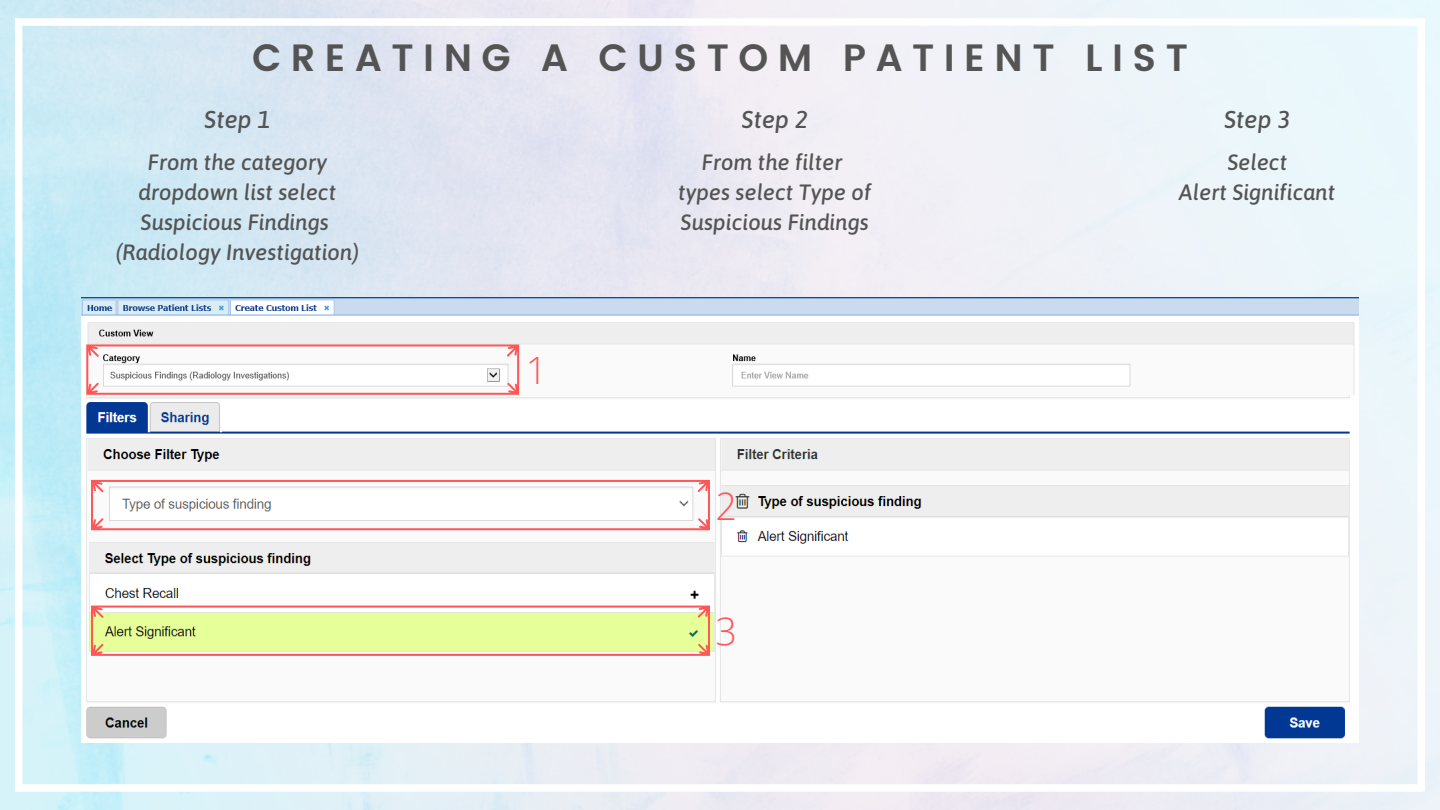
<style>
.page{position:relative;width:1440px;height:810px;background:#fff}
.page>*{position:absolute;margin:0;border:0;box-sizing:border-box;transform-origin:0 0}
.t1{font:600 38px "Poppins";letter-spacing:.25em;color:#545454}
.t2{font:300 37.7px "Open Sans";color:#ff5757}
.t3{font:italic 500 24.4px "Asap";color:#545454}
.t4{font:italic 500 22.2px "Asap";color:#545454}
</style>
<div class="page">
<img style="left:81px;top:297px;width:1278px;height:442px">
<svg style="left:86px;top:344px;width:433px;height:51px"></svg>
<svg style="left:91px;top:480px;width:619px;height:50px"></svg>
<svg style="left:91px;top:606px;width:619px;height:50px;background:#e8eda1"></svg>
<p class="t1" style="left:252px;top:36px;width:937px">CREATING A CUSTOM PATIENT LIST</p>
<p class="t3" style="left:204px;top:105px;width:68px">Step 1</p>
<p class="t4" style="left:148px;top:149px;width:181px">From the category</p>
<p class="t4" style="left:139px;top:179px;width:199px">dropdown list select</p>
<p class="t4" style="left:141px;top:209px;width:190px">Suspicious Findings</p>
<p class="t4" style="left:116px;top:239px;width:245px">(Radiology Investigation)</p>
<p class="t3" style="left:742px;top:105px;width:68px">Step 2</p>
<p class="t4" style="left:702px;top:149px;width:142px">From the filter</p>
<p class="t4" style="left:678px;top:179px;width:195px">types select Type of</p>
<p class="t4" style="left:681px;top:209px;width:190px">Suspicious Findings</p>
<p class="t3" style="left:1224px;top:105px;width:68px">Step 3</p>
<p class="t4" style="left:1227px;top:149px;width:61px">Select</p>
<p class="t4" style="left:1179px;top:179px;width:158px">Alert Significant</p>
<p class="t2" style="left:526px;top:344px;width:23px">1</p>
<p class="t2" style="left:715px;top:479px;width:23px">2</p>
<p class="t2" style="left:715px;top:605px;width:23px">3</p>
</div>
